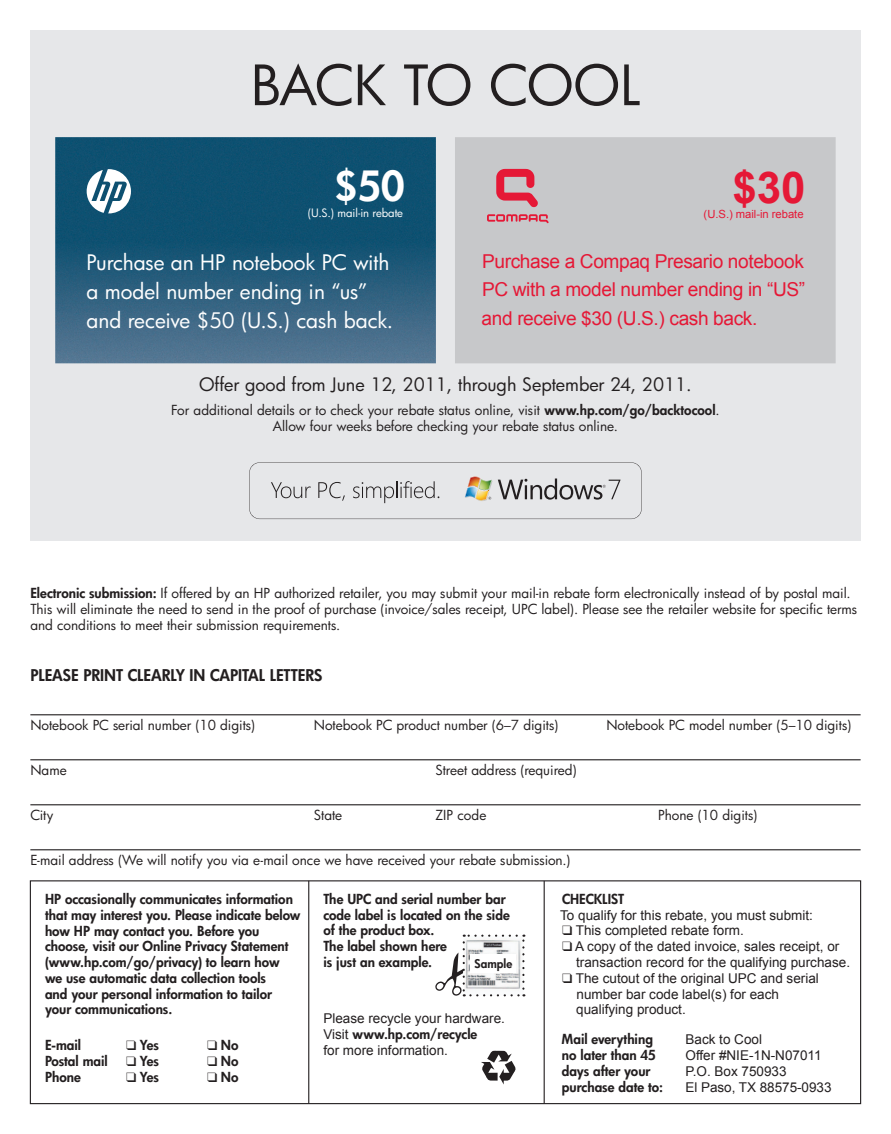
<style>
.page{position:relative;width:891px;height:1134px;background:#fff}
.page>*{position:absolute;margin:0;border:0;box-sizing:border-box;transform-origin:0 0}
.t1{font:54px "Futura";letter-spacing:-.015em;color:#231f20}
.t2{font:700 43.88px "Arial";color:#e51836}
.t3{font:800 40.5px "Futura";color:#fff}
.t4{font:20.7px/28.6px "Futura";color:#fff}
.t5{font:19.12px/28.8px "Arial";letter-spacing:-.02em;color:#e51836;text-align:justify}
.t6{font:18px "Futura";color:#231f20}
.t7{font:800 15.75px "Futura";color:#231f20}
.t8{font:13.5px/16.2px "Futura";color:#231f20}
.t9{font:800 13.5px/15.8px "Futura";color:#231f20}
.t10{font:13.5px/15.8px "Arial";color:#231f20}
.t11{font:800 11.7px "Futura";color:#231f20}
.t12{font:11.25px "Arial";letter-spacing:-.005em;color:#e51836}
.t13{font:11.25px "Futura";letter-spacing:-.005em;color:#fff}
.s1{font-weight:800}
.s2{font-family:"Arial";font-weight:400}
</style>
<div class="page">
<div style="left:30px;top:30px;width:831px;height:511px;background:#e6e7e9"></div>
<div style="left:30px;top:880px;width:831px;height:224px;border:1px solid #231f20"></div>
<hr style="left:308px;top:881px;width:1px;height:223px;background:#231f20">
<hr style="left:544px;top:881px;width:1px;height:223px;background:#231f20">
<svg style="left:435px;top:935px;width:90px;height:61px"></svg>
<div style="left:455px;top:137px;width:381px;height:226px;background:#c7c8ca"></div>
<img style="left:55px;top:137px;width:381px;height:226px">
<svg style="left:481px;top:1051px;width:35px;height:34px"></svg>
<hr style="left:30px;top:714px;width:831px;height:1px;background:#231f20">
<hr style="left:30px;top:759px;width:831px;height:1px;background:#231f20">
<hr style="left:30px;top:804px;width:831px;height:1px;background:#231f20">
<hr style="left:30px;top:849px;width:831px;height:1px;background:#231f20">
<svg style="left:496px;top:169px;width:42px;height:39px"></svg>
<svg style="left:487px;top:214px;width:62px;height:9px"></svg>
<svg style="left:87px;top:169px;width:44px;height:44px"></svg>
<svg style="left:249px;top:462px;width:393px;height:57px"></svg>
<h1 class="t1" style="left:251px;top:49px;width:391px">BACK TO COOL</h1>
<h3 class="t3" style="left:335px;top:160px;width:71px">$50</h3>
<p class="t13" style="left:308px;top:205px;width:97px">(U.S.) mail-in rebate</p>
<h2 class="t2" style="left:732px;top:159px;width:75px">$30</h2>
<p class="t12" style="left:704px;top:207px;width:101px">(U.S.) mail-in rebate</p>
<h3 class="t4" style="left:87px;top:248px;width:308px">Purchase an HP notebook PC with a model number ending in “us” and receive $50 (U.S.) cash back.</h3>
<h3 class="t5" style="left:482px;top:247px;width:325px">Purchase a Compaq Presario notebook PC with a model number ending in “US” and receive $30 (U.S.) cash back.</h3>
<h3 class="t6" style="left:199px;top:372px;width:494px">Offer good from June 12, 2011, through September 24, 2011.</h3>
<p class="t8" style="left:171px;top:402px;width:550px;text-align:center">For additional details or to check your rebate status online, visit <span class="s1">www.hp.com/go/backtocool</span>.<br>Allow four weeks before checking your rebate status online.</p>
<p class="t8" style="left:30px;top:585px;width:828px"><span class="s1">Electronic submission:</span> If offered by an HP authorized retailer, you may submit your mail-in rebate form electronically instead of by postal mail.<br>This will eliminate the need to send in the proof of purchase (invoice/sales receipt, UPC label). Please see the retailer website for specific terms and conditions to meet their submission requirements.</p>
<p class="t7" style="left:30px;top:665px;width:294px">PLEASE PRINT CLEARLY IN CAPITAL LETTERS</p>
<p class="t8" style="left:30px;top:717px;width:226px">Notebook PC serial number (10 digits)</p>
<p class="t8" style="left:314px;top:717px;width:246px">Notebook PC product number (6–7 digits)</p>
<p class="t8" style="left:606px;top:717px;width:247px">Notebook PC model number (5–10 digits)</p>
<p class="t8" style="left:30px;top:762px;width:38px">Name</p>
<p class="t8" style="left:435px;top:762px;width:143px">Street address (required)</p>
<p class="t8" style="left:30px;top:807px;width:25px">City</p>
<p class="t8" style="left:314px;top:807px;width:30px">State</p>
<p class="t8" style="left:435px;top:807px;width:52px">ZIP code</p>
<p class="t8" style="left:658px;top:807px;width:101px">Phone (10 digits)</p>
<p class="t8" style="left:30px;top:852px;width:542px">E-mail address (We will notify you via e-mail once we have received your rebate submission.)</p>
<p class="t9" style="left:45px;top:891px;width:257px">HP occasionally communicates information that may interest you. Please indicate below how HP may contact you. Before you choose, visit our Online Privacy Statement (www.hp.com/go/privacy) to learn how<br>we use automatic data collection tools<br>and your personal information to tailor your communications.</p>
<p class="t9" style="left:45px;top:1037px;width:38px">E-mail</p>
<p class="t9" style="left:126px;top:1037px;width:35px">❑ Yes</p>
<p class="t9" style="left:207px;top:1037px;width:33px">❑ No</p>
<p class="t9" style="left:45px;top:1053px;width:64px">Postal mail</p>
<p class="t9" style="left:126px;top:1053px;width:35px">❑ Yes</p>
<p class="t9" style="left:207px;top:1053px;width:33px">❑ No</p>
<p class="t9" style="left:45px;top:1069px;width:37px">Phone</p>
<p class="t9" style="left:126px;top:1069px;width:35px">❑ Yes</p>
<p class="t9" style="left:207px;top:1069px;width:33px">❑ No</p>
<p class="t9" style="left:323px;top:891px;width:188px">The UPC and serial number bar code label is located on the side of the product box.<br>The label shown here<br>is just an example.</p>
<p class="t11" style="left:475px;top:956px;width:39px">Sample</p>
<p class="t10" style="left:323px;top:1011px;width:183px">Please recycle your hardware.</p>
<p class="t9" style="left:323px;top:1026px;width:155px"><span class="s2">Visit</span> www.hp.com/recycle</p>
<p class="t10" style="left:323px;top:1042px;width:126px">for more information.</p>
<p class="t9" style="left:562px;top:891px;width:64px">CHECKLIST</p>
<p class="t10" style="left:560px;top:907px;width:254px">To qualify for this rebate, you must submit:</p>
<p class="t10" style="left:562px;top:923px;width:183px">❑ This completed rebate form.</p>
<p class="t10" style="left:576px;top:939px;width:275px;text-indent:-14px">❑ A copy of the dated invoice, sales receipt, or transaction record for the qualifying purchase.</p>
<p class="t10" style="left:576px;top:970px;width:244px;text-indent:-14px">❑ The cutout of the original UPC and serial number bar code label(s) for each qualifying product.</p>
<p class="t9" style="left:562px;top:1032px;width:103px">Mail everything no later than 45 days after your purchase date to:</p>
<p class="t10" style="left:686px;top:1031px;width:147px">Back to Cool<br>Offer #NIE-1N-N07011<br>P.O. Box 750933<br>El Paso, TX 88575-0933</p>
</div>
